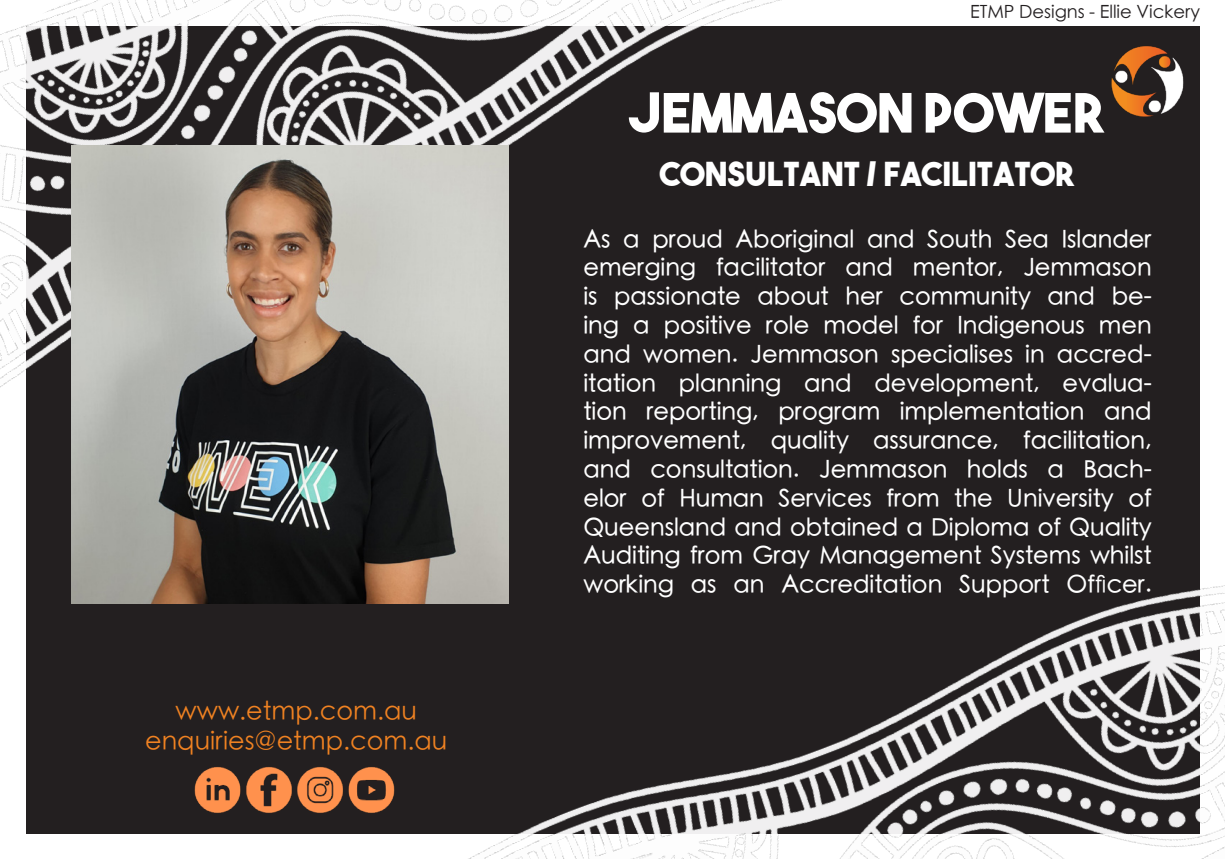
<style>
.page{position:relative;width:1225px;height:859px;background:#fff}
.page>*{position:absolute;margin:0;border:0;box-sizing:border-box;transform-origin:0 0}
.t1{font:54px "The Bold Font";color:#fff}
.t2{font:33px "The Bold Font";color:#fff}
.t3{font:300 25.5px "ST Heiti SC";color:#f08222}
.t4{font:500 24px/28.8px "ST Heiti SC";color:#fff;text-align:justify}
.t5{font:300 18px "ST Heiti SC";color:#231f20}
</style>
<div class="page">
<div style="left:26px;top:26px;width:1173px;height:807px;background:#231f20"></div>
<img style="left:0;top:0;width:782px;height:520px">
<img style="left:409px;top:444px;width:816px;height:415px">
<img style="left:1111px;top:32px;width:89px;height:97px">
<img style="left:180px;top:767px;width:229px;height:67px">
<img style="left:72px;top:145px;width:436px;height:459px">
<p class="t3" style="left:176px;top:689px;width:243px">www.etmp.com.au</p>
<p class="t3" style="left:145px;top:720px;width:304px">enquiries@etmp.com.au</p>
<p class="t5" style="left:970px;top:-3px;width:232px">ETMP Designs - Ellie Vickery</p>
<p class="t1" style="left:629px;top:79px;width:478px">JEMMASON POWER</p>
<p class="t2" style="left:660px;top:153px;width:417px">CONSULTANT / FACILITATOR</p>
<p class="t4" style="left:583px;top:225px;width:570px">As a proud Aboriginal and South Sea Islander emerging facilitator and mentor, Jemmason is passionate about her community and be&shy;ing a positive role model for Indigenous men and women. Jemmason specialises in accred&shy;itation planning and development, evalua&shy;tion reporting, program implementation and improvement, quality assurance, facilitation, and consultation. Jemmason holds a Bach&shy;elor of Human Services from the University of Queensland and obtained a Diploma of Quality Auditing from Gray Management Systems whilst working as an Accreditation Support Officer.</p>
</div>
